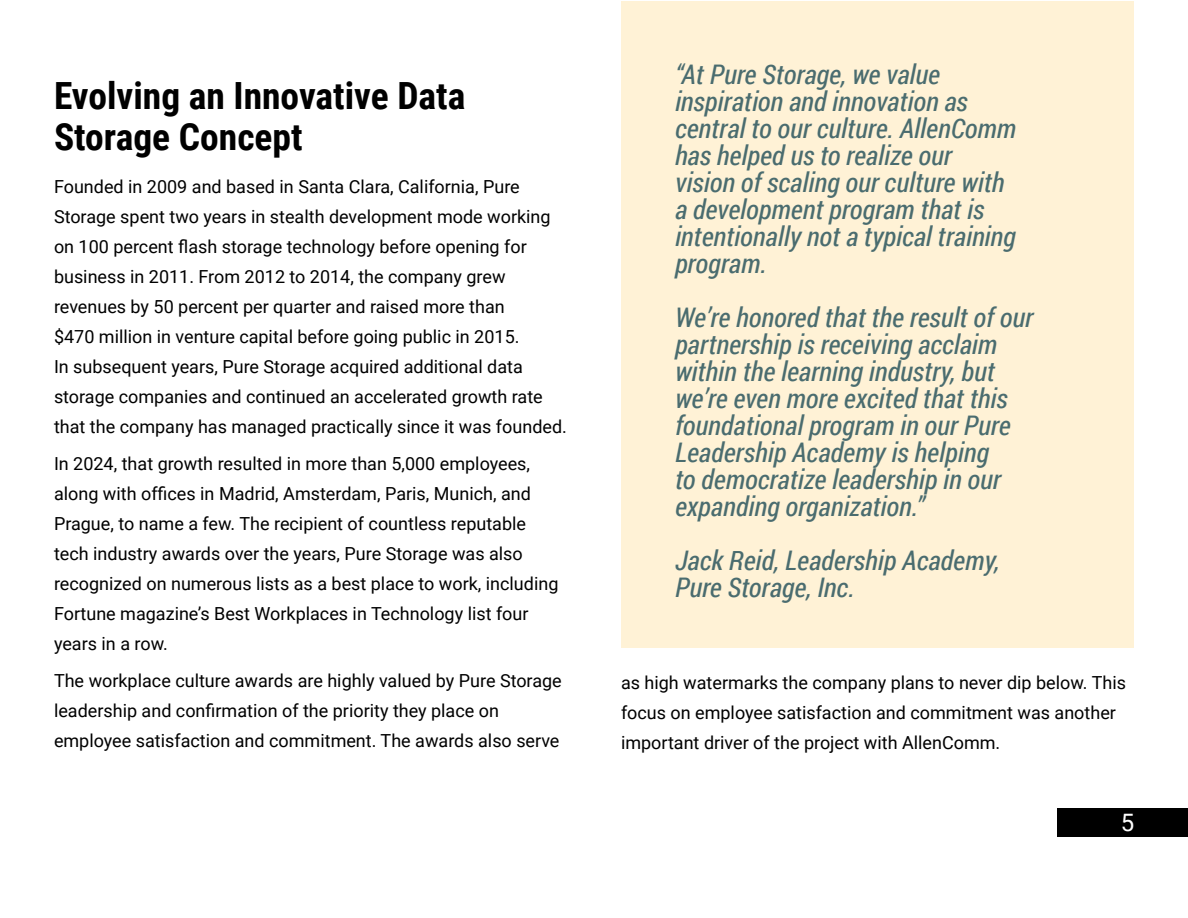
<style>
.page{position:relative;width:1188px;height:918px;background:#fff}
.page>*{position:absolute;margin:0;border:0;box-sizing:border-box;transform-origin:0 0}
.t1{font:700 37.5px/40.5px "Roboto Condensed";color:#000}
.t2{font:italic 27px/27px "Roboto Condensed";color:#4a6c6f}
.t3{font:24px "Roboto";color:#fff}
.t4{font:18px/30px "Roboto";color:#000}
</style>
<div class="page">
<div style="left:621px;top:1px;width:513px;height:647px;background:#fff2d6"></div>
<div style="left:1058px;top:808px;width:130px;height:29px;background:#000"></div>
<h1 class="t1" style="left:54px;top:79px;width:413px">Evolving an Innovative Data<br>Storage Concept</h1>
<p class="t4" style="left:54px;top:171px;width:514px">Founded in 2009 and based in Santa Clara, California, Pure Storage spent two years in stealth development mode working on 100 percent flash storage technology before opening for business in 2011. From 2012 to 2014, the company grew revenues by 50 percent per quarter and raised more than<br>$470 million in venture capital before going public in 2015.<br>In subsequent years, Pure Storage acquired additional data storage companies and continued an accelerated growth rate that the company has managed practically since it was founded.</p>
<p class="t4" style="left:54px;top:450px;width:506px">In 2024, that growth resulted in more than 5,000 employees, along with offices in Madrid, Amsterdam, Paris, Munich, and Prague, to name a few. The recipient of countless reputable tech industry awards over the years, Pure Storage was also recognized on numerous lists as a best place to work, including Fortune magazine’s Best Workplaces in Technology list four years in a row.</p>
<p class="t4" style="left:54px;top:665px;width:509px">The workplace culture awards are highly valued by Pure Storage leadership and confirmation of the priority they place on employee satisfaction and commitment. The awards also serve</p>
<h2 class="t2" style="left:675px;top:63px;width:343px">“At Pure Storage, we value inspiration and innovation as central to our culture. AllenComm has helped us to realize our vision of scaling our culture with a development program that is intentionally not a typical training program.</h2>
<p class="t2" style="left:675px;top:306px;width:360px">We’re honored that the result of our partnership is receiving acclaim within the learning industry, but we’re even more excited that this foundational program in our Pure<br>Leadership Academy is helping<br>to democratize leadership in our expanding organization.”</p>
<h2 class="t2" style="left:675px;top:549px;width:326px">Jack Reid, Leadership Academy,<br>Pure Storage, Inc.</h2>
<p class="t4" style="left:621px;top:666px;width:507px">as high watermarks the company plans to never dip below. This focus on employee satisfaction and commitment was another important driver of the project with AllenComm.</p>
<h3 class="t3" style="left:1121px;top:812px;width:15px">5</h3>
</div>
